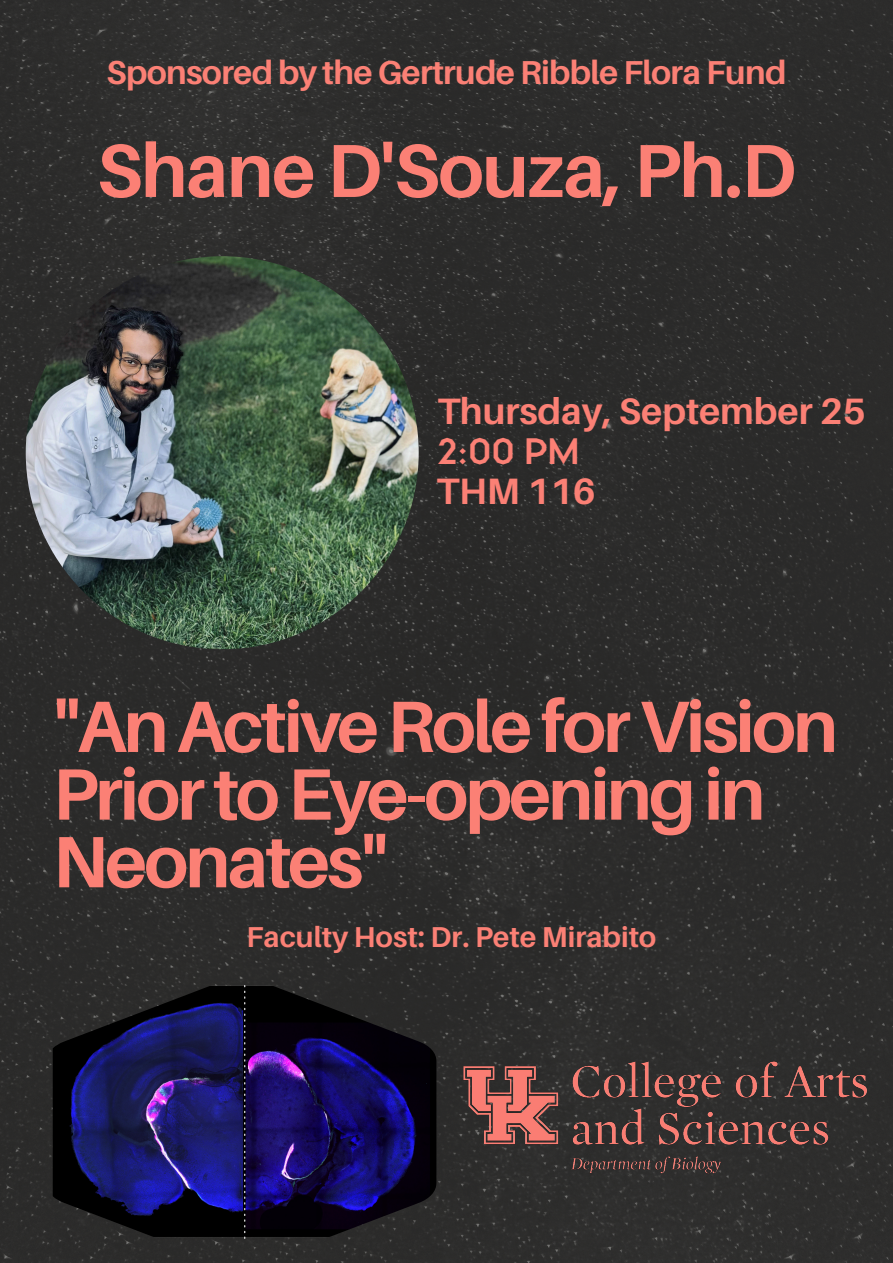
<style>
.page{position:relative;width:893px;height:1263px;background:#2c2b2a}
.page>*{position:absolute;margin:0;border:0;box-sizing:border-box;transform-origin:0 0}
.t1{font:700 75.15px "Aileron";letter-spacing:-.02em;color:#fb8075}
.t2{font:700 72.75px/67.7px "Aileron";letter-spacing:-.04em;color:#fb8075}
.t3{font:700 36.75px/79.9px "Aileron";color:#fb8075}
.t4{font:700 36.75px "Scandia Line";color:#fb8075}
.t5{font:700 33.15px "Aileron";letter-spacing:-.02em;color:#fb8075}
.t6{font:700 28.8px "Aileron";color:#fb8075}
</style>
<div class="page">
<img style="left:53px;top:985px;width:383px;height:255px">
<img style="left:26px;top:256px;width:393px;height:393px;border-radius:196px">
<img style="left:446px;top:1044px;width:434px;height:137px">
<p class="t5" style="left:107px;top:54px;width:681px">Sponsored by the Gertrude Ribble Flora Fund</p>
<p class="t1" style="left:97px;top:129px;width:701px">Shane D'Souza, Ph.D</p>
<p class="t3" style="left:436px;top:371px;width:431px">Thursday, September 25<br>THM 116</p>
<p class="t4" style="left:437px;top:428px;width:144px">2:00 PM</p>
<p class="t2" style="left:53px;top:693px;width:787px">"An Active Role for Vision<br>Prior to Eye-opening in<br>Neonates"</p>
<p class="t6" style="left:246px;top:921px;width:411px">Faculty Host: Dr. Pete Mirabito</p>
</div>
